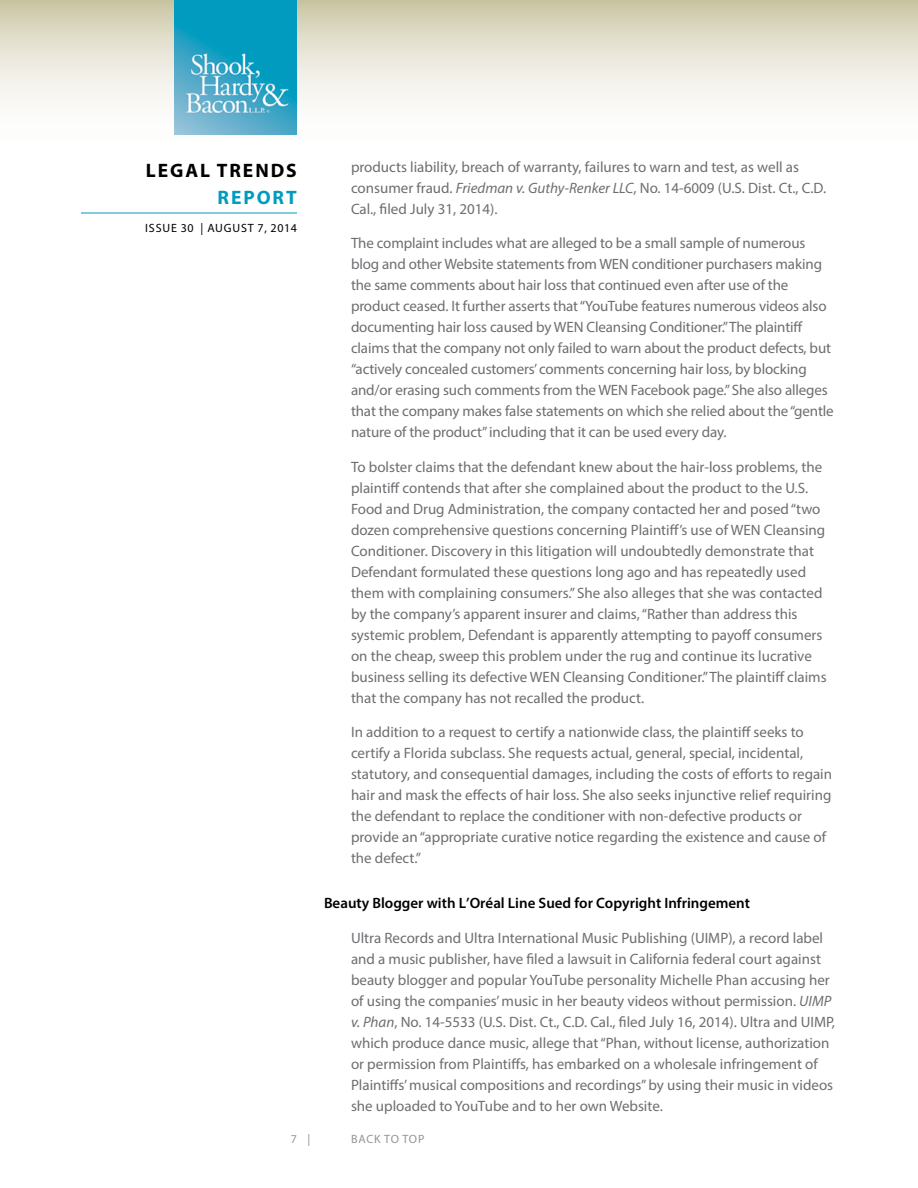
<style>
.page{position:relative;width:918px;height:1188px;background:#fff}
.page>*{position:absolute;margin:0;border:0;box-sizing:border-box;transform-origin:0 0}
.t1{font:700 19.5px "Myriad Pro";letter-spacing:.1em;color:#000}
.t2{font:700 19.5px "Myriad Pro";letter-spacing:.1em;color:#009bbe}
.t3{font:15px/21px "Myriad Pro";color:#6d6e71}
.t4{font:600 15px "Myriad Pro";color:#000}
.t5{font:12px "Myriad Pro";letter-spacing:.07em;color:#000}
.t6{font:12px "Myriad Pro";letter-spacing:.06em;color:#939598}
.s1{font-style:italic}
</style>
<div class="page">
<svg style="left:0;top:0;width:918px;height:135px"></svg>
<hr style="left:81px;top:213px;width:216px;height:1px;background:#009bbe">
<img style="left:175px;top:0;width:122px;height:135px">
<h1 class="t1" style="left:146px;top:157px;width:152px">LEGAL TRENDS</h1>
<h1 class="t2" style="left:218px;top:184px;width:81px">REPORT</h1>
<p class="t5" style="left:145px;top:221px;width:153px">ISSUE 30 | AUGUST 7, 2014</p>
<p class="t3" style="left:351px;top:156px;width:477px">products liability, breach of warranty, failures to warn and test, as well as consumer fraud. <span class="s1">Friedman v. Guthy-Renker LLC</span>, No. 14-6009 (U.S. Dist. Ct., C.D.<br>Cal., filed July 31, 2014).</p>
<p class="t3" style="left:351px;top:232px;width:484px">The complaint includes what are alleged to be a small sample of numerous blog and other Website statements from WEN conditioner purchasers making the same comments about hair loss that continued even after use of the product ceased. It further asserts that “YouTube features numerous videos also documenting hair loss caused by WEN Cleansing Conditioner.” The plaintiff claims that the company not only failed to warn about the product defects, but “actively concealed customers’ comments concerning hair loss, by blocking and/or erasing such comments from the WEN Facebook page.” She also alleges that the company makes false statements on which she relied about the “gentle nature of the product” including that it can be used every day.</p>
<p class="t3" style="left:351px;top:456px;width:477px">To bolster claims that the defendant knew about the hair-loss problems, the plaintiff contends that after she complained about the product to the U.S.<br>Food and Drug Administration, the company contacted her and posed “two dozen comprehensive questions concerning Plaintiff’s use of WEN Cleansing Conditioner. Discovery in this litigation will undoubtedly demonstrate that Defendant formulated these questions long ago and has repeatedly used them with complaining consumers.” She also alleges that she was contacted by the company’s apparent insurer and claims, “Rather than address this systemic problem, Defendant is apparently attempting to payoff consumers on the cheap, sweep this problem under the rug and continue its lucrative business selling its defective WEN Cleansing Conditioner.” The plaintiff claims that the company has not recalled the product.</p>
<p class="t3" style="left:351px;top:721px;width:483px">In addition to a request to certify a nationwide class, the plaintiff seeks to certify a Florida subclass. She requests actual, general, special, incidental, statutory, and consequential damages, including the costs of efforts to regain hair and mask the effects of hair loss. She also seeks injunctive relief requiring the defendant to replace the conditioner with non-defective products or provide an “appropriate curative notice regarding the existence and cause of the defect.”</p>
<p class="t4" style="left:324px;top:894px;width:428px">Beauty Blogger with L’Oréal Line Sued for Copyright Infringement</p>
<p class="t3" style="left:351px;top:927px;width:486px">Ultra Records and Ultra International Music Publishing (UIMP), a record label and a music publisher, have filed a lawsuit in California federal court against beauty blogger and popular YouTube personality Michelle Phan accusing her of using the companies’ music in her beauty videos without permission. <span class="s1">UIMP v. Phan</span>, No. 14-5533 (U.S. Dist. Ct., C.D. Cal., filed July 16, 2014). Ultra and UIMP, which produce dance music, allege that “Phan, without license, authorization or permission from Plaintiffs, has embarked on a wholesale infringement of Plaintiffs’ musical compositions and recordings” by using their music in videos she uploaded to YouTube and to her own Website.</p>
<p class="t6" style="left:291px;top:1132px;width:21px">7 |</p>
<p class="t6" style="left:351px;top:1132px;width:75px">BACK TO TOP</p>
</div>
